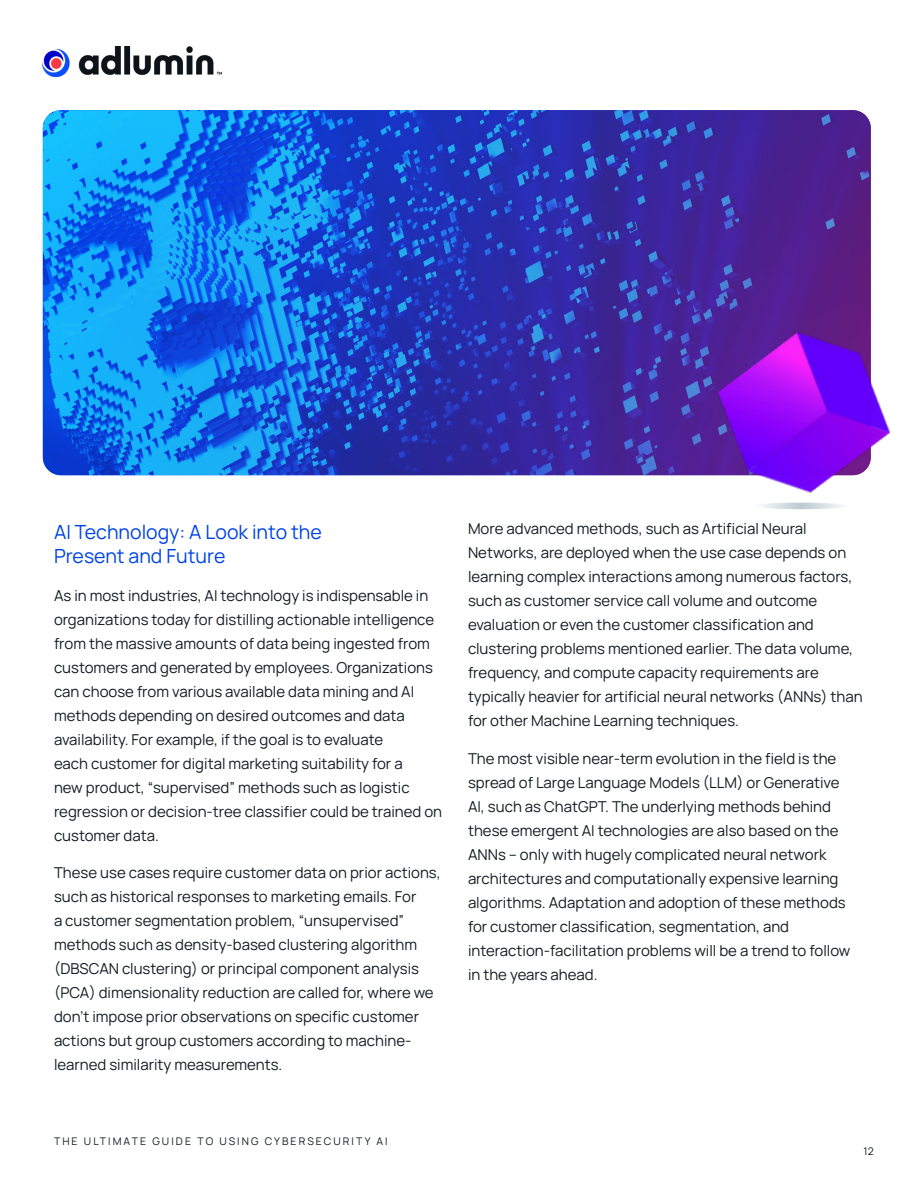
<style>
.page{position:relative;width:918px;height:1188px;background:#fff}
.page>*{position:absolute;margin:0;border:0;box-sizing:border-box;transform-origin:0 0}
.t1{font:19.5px/24px "Manrope";color:#0043e8}
.t2{font:15px/24px "Manrope";color:#141a22}
.t3{font:10.5px "Manrope";letter-spacing:.2em;color:#141a22}
</style>
<div class="page">
<img style="left:43px;top:46px;width:179px;height:31px">
<img style="left:43px;top:110px;width:828px;height:365px">
<img style="left:682px;top:254px;width:209px;height:256px">
<h1 class="t1" style="left:54px;top:519px;width:269px">AI Technology: A Look into the<br>Present and Future</h1>
<p class="t2" style="left:54px;top:583px;width:390px">As in most industries, AI technology is indispensable in organizations today for distilling actionable intelligence from the massive amounts of data being ingested from customers and generated by employees. Organizations can choose from various available data mining and AI methods depending on desired outcomes and data availability. For example, if the goal is to evaluate<br>each customer for digital marketing suitability for a<br>new product, “supervised” methods such as logistic regression or decision-tree classifier could be trained on customer data.</p>
<p class="t2" style="left:54px;top:860px;width:388px">These use cases require customer data on prior actions, such as historical responses to marketing emails. For<br>a customer segmentation problem, “unsupervised” methods such as density-based clustering algorithm (DBSCAN clustering) or principal component analysis (PCA) dimensionality reduction are called for, where we don’t impose prior observations on specific customer actions but group customers according to machine&shy;learned similarity measurements.</p>
<p class="t3" style="left:54px;top:1134px;width:335px">THE ULTIMATE GUIDE TO USING CYBERSECURITY AI</p>
<p class="t2" style="left:468px;top:516px;width:396px">More advanced methods, such as Artificial Neural Networks, are deployed when the use case depends on learning complex interactions among numerous factors, such as customer service call volume and outcome evaluation or even the customer classification and clustering problems mentioned earlier. The data volume, frequency, and compute capacity requirements are typically heavier for artificial neural networks (ANNs) than for other Machine Learning techniques.</p>
<p class="t2" style="left:468px;top:746px;width:384px">The most visible near-term evolution in the field is the spread of Large Language Models (LLM) or Generative AI, such as ChatGPT. The underlying methods behind these emergent AI technologies are also based on the ANNs – only with hugely complicated neural network architectures and computationally expensive learning algorithms. Adaptation and adoption of these methods for customer classification, segmentation, and interaction-facilitation problems will be a trend to follow in the years ahead.</p>
<p class="t3" style="left:864px;top:1144px;width:12px">12</p>
</div>
